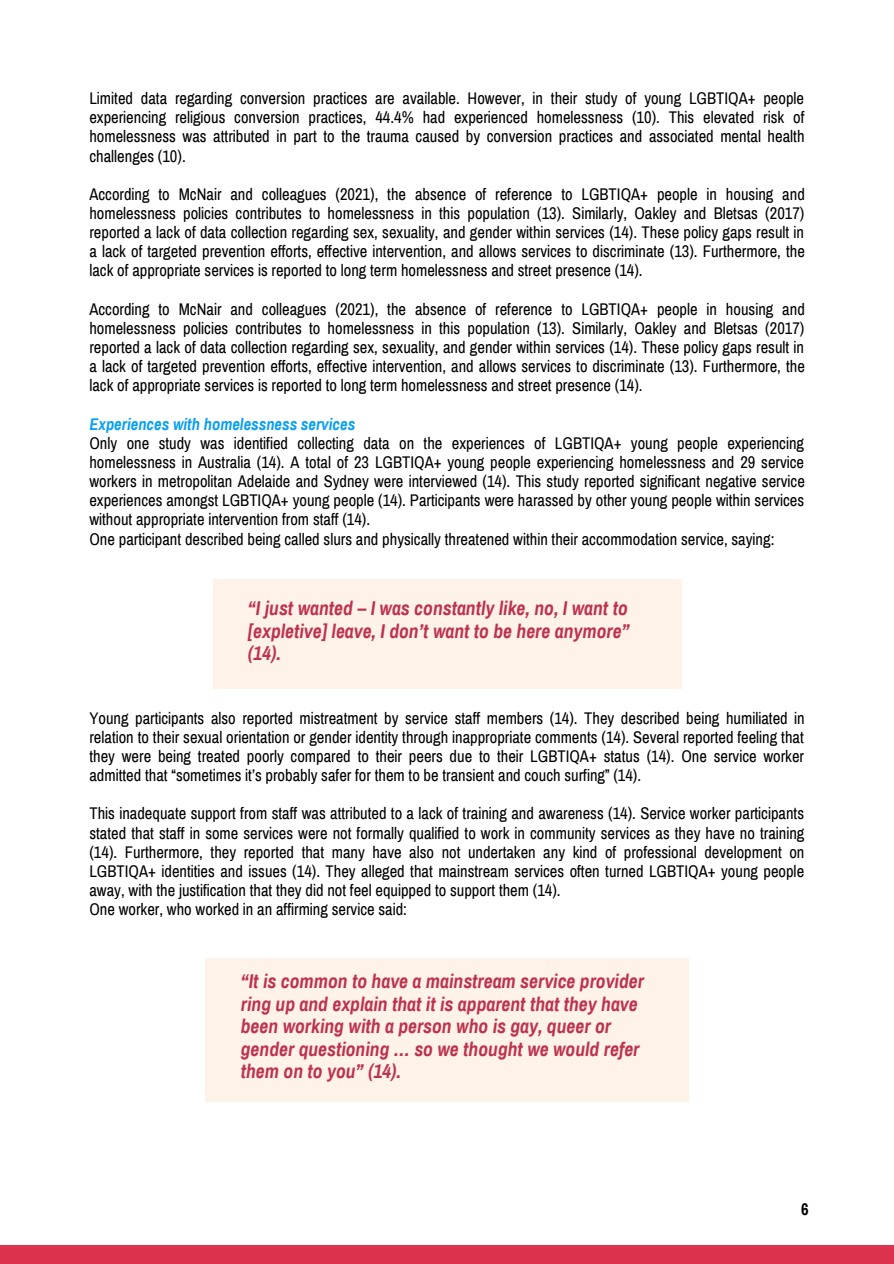
<style>
.page{position:relative;width:894px;height:1264px;background:#fff}
.page>*{position:absolute;margin:0;border:0;box-sizing:border-box;transform-origin:0 0}
.t1{font:italic 700 19.5px/22.5px "Archivo Narrow";color:#bd324d;text-align:justify}
.t2{font:16.5px/19.2px "Archivo Narrow";color:#000;text-align:justify}
.t3{font:italic 700 16.5px "Archivo Narrow";color:#079ff7}
.t4{font:700 16.5px "Archivo Narrow";color:#000}
</style>
<div class="page">
<div style="left:0;top:1244px;width:893px;height:19px;background:#db324d"></div>
<div style="left:213px;top:579px;width:468px;height:109px;background:#fff2e9"></div>
<div style="left:206px;top:958px;width:483px;height:143px;background:#fff2e9"></div>
<p class="t2" style="left:89px;top:89px;width:716px">Limited data regarding conversion practices are available. However, in their study of young LGBTIQA+ people experiencing religious conversion practices, 44.4% had experienced homelessness (10). This elevated risk of homelessness was attributed in part to the trauma caused by conversion practices and associated mental health challenges (10).</p>
<p class="t2" style="left:89px;top:185px;width:716px">According to McNair and colleagues (2021), the absence of reference to LGBTIQA+ people in housing and homelessness policies contributes to homelessness in this population (13). Similarly, Oakley and Bletsas (2017) reported a lack of data collection regarding sex, sexuality, and gender within services (14). These policy gaps result in a lack of targeted prevention efforts, effective intervention, and allows services to discriminate (13). Furthermore, the lack of appropriate services is reported to long term homelessness and street presence (14).</p>
<p class="t2" style="left:89px;top:299px;width:716px">According to McNair and colleagues (2021), the absence of reference to LGBTIQA+ people in housing and homelessness policies contributes to homelessness in this population (13). Similarly, Oakley and Bletsas (2017) reported a lack of data collection regarding sex, sexuality, and gender within services (14). These policy gaps result in a lack of targeted prevention efforts, effective intervention, and allows services to discriminate (13). Furthermore, the lack of appropriate services is reported to long term homelessness and street presence (14).</p>
<p class="t3" style="left:89px;top:415px;width:267px">Experiences with homelessness services</p>
<p class="t2" style="left:89px;top:433px;width:716px;text-align:left">Only one study was identified collecting data on the experiences of LGBTIQA+ young people experiencing homelessness in Australia (14). A total of 23 LGBTIQA+ young people experiencing homelessness and 29 service workers in metropolitan Adelaide and Sydney were interviewed (14). This study reported significant negative service experiences amongst LGBTIQA+ young people (14). Participants were harassed by other young people within services without appropriate intervention from staff (14).<br>One participant described being called slurs and physically threatened within their accommodation service, saying:</p>
<p class="t1" style="left:248px;top:597px;width:383px">“I just wanted – I was constantly like, no, I want to [expletive] leave, I don’t want to be here anymore” (14).</p>
<p class="t2" style="left:89px;top:708px;width:716px">Young participants also reported mistreatment by service staff members (14). They described being humiliated in relation to their sexual orientation or gender identity through inappropriate comments (14). Several reported feeling that they were being treated poorly compared to their peers due to their LGBTIQA+ status (14). One service worker admitted that “sometimes it’s probably safer for them to be transient and couch surfing” (14).</p>
<p class="t2" style="left:89px;top:804px;width:716px;text-align:left">This inadequate support from staff was attributed to a lack of training and awareness (14). Service worker participants stated that staff in some services were not formally qualified to work in community services as they have no training (14). Furthermore, they reported that many have also not undertaken any kind of professional development on LGBTIQA+ identities and issues (14). They alleged that mainstream services often turned LGBTIQA+ young people away, with the justification that they did not feel equipped to support them (14).<br>One worker, who worked in an affirming service said:</p>
<p class="t1" style="left:241px;top:970px;width:404px;text-align:left">“It is common to have a mainstream service provider ring up and explain that it is apparent that they have been working with a person who is gay, queer or gender questioning … so we thought we would refer them on to you” (14).</p>
<p class="t4" style="left:801px;top:1199px;width:9px">6</p>
</div>
